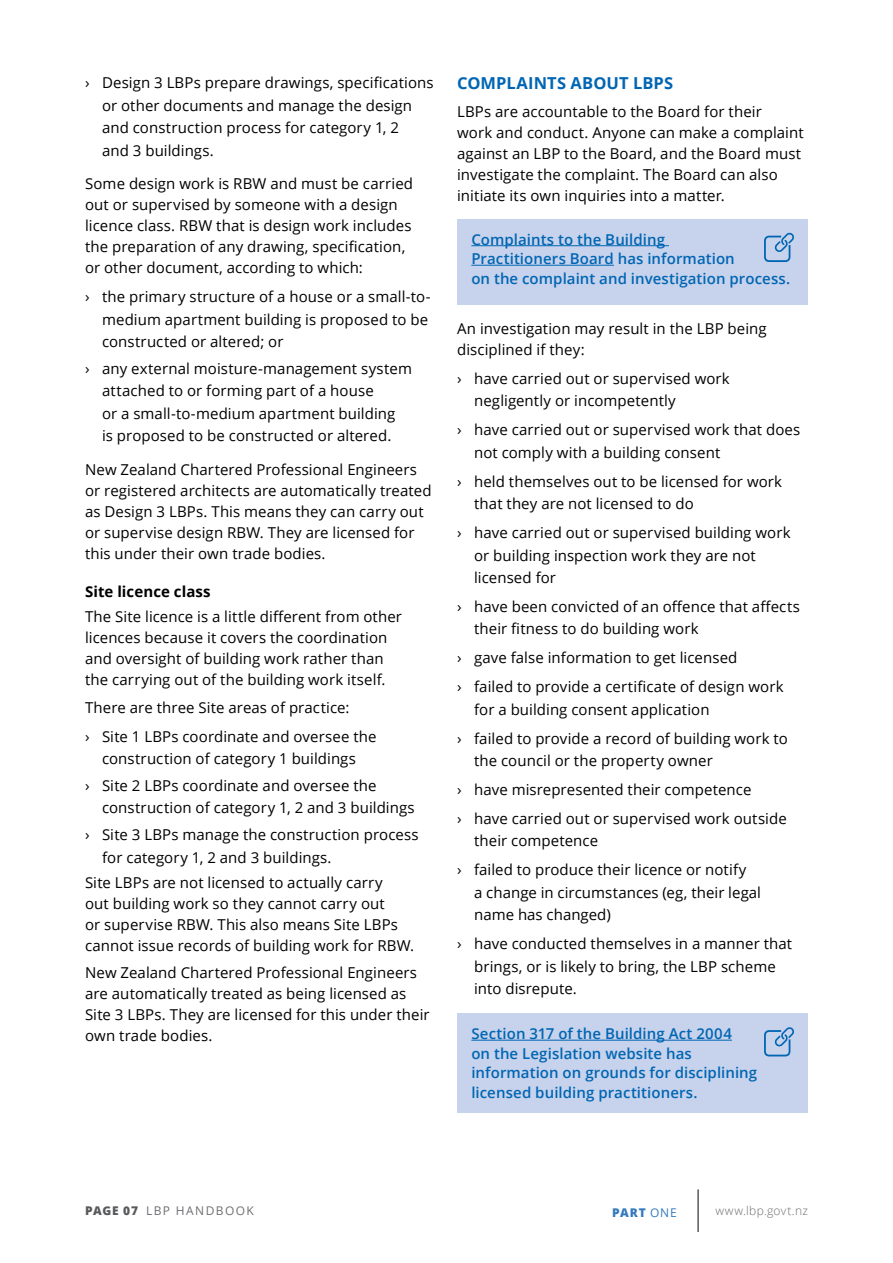
<style>
.page{position:relative;width:893px;height:1263px;background:#fff}
.page>*{position:absolute;margin:0;border:0;box-sizing:border-box;transform-origin:0 0}
.t1{font:700 16.5px "Open Sans";letter-spacing:.005em;color:#0066b3}
.t2{font:15px/21px "Open Sans";letter-spacing:.005em;color:#000}
.t3{font:600 15px/19.5px "Open Sans";letter-spacing:.005em;color:#0066b3}
.t4{font:700 15px "Open Sans";letter-spacing:.005em;color:#000}
.t5{font:12px "Open Sans";letter-spacing:.12em;color:#6d6e71}
.t6{font:300 12px "Open Sans";letter-spacing:.025em;color:#6d6e71}
.t7{font:800 12px "Open Sans";color:#3479be}
.s1{font-weight:800;color:#58595b}
.s2{font-weight:400}
</style>
<div class="page">
<hr style="left:697px;top:1189px;width:2px;height:43px;background:#58595b">
<div style="left:457px;top:219px;width:351px;height:85px;background:#c7d2ec"></div>
<svg style="left:764px;top:233px;width:30px;height:29px"></svg>
<hr style="left:471px;top:245px;width:198px;height:1px;background:#0066b3">
<hr style="left:471px;top:265px;width:143px;height:1px;background:#0066b3">
<div style="left:457px;top:1014px;width:351px;height:99px;background:#c7d2ec"></div>
<svg style="left:764px;top:1027px;width:30px;height:29px"></svg>
<hr style="left:471px;top:1040px;width:261px;height:1px;background:#0066b3">
<p class="t2" style="left:102px;top:71px;width:333px;line-height:22.5px;text-indent:-17px">› Design 3 LBPs prepare drawings, specifications or other documents and manage the design and construction process for category 1, 2<br>and 3 buildings.</p>
<p class="t2" style="left:85px;top:173px;width:330px">Some design work is RBW and must be carried out or supervised by someone with a design licence class. RBW that is design work includes the preparation of any drawing, specification, or other document, according to which:</p>
<p class="t2" style="left:102px;top:285px;width:330px;line-height:22.5px;text-indent:-17px">› the primary structure of a house or a small-to&shy;medium apartment building is proposed to be constructed or altered; or</p>
<p class="t2" style="left:102px;top:357px;width:311px;line-height:22.5px;text-indent:-17px">› any external moisture-management system attached to or forming part of a house<br>or a small-to-medium apartment building<br>is proposed to be constructed or altered.</p>
<p class="t2" style="left:85px;top:459px;width:348px">New Zealand Chartered Professional Engineers or registered architects are automatically treated as Design 3 LBPs. This means they can carry out or supervise design RBW. They are licensed for this under their own trade bodies.</p>
<p class="t4" style="left:85px;top:581px;width:127px">Site licence class</p>
<p class="t2" style="left:85px;top:606px;width:318px">The Site licence is a little different from other licences because it covers the coordination and oversight of building work rather than the carrying out of the building work itself.</p>
<p class="t2" style="left:85px;top:693px;width:293px;line-height:28.8px">There are three Site areas of practice:<br>› Site 1 LBPs coordinate and oversee the</p>
<p class="t2" style="left:85px;top:745px;width:293px;line-height:26.7px;text-align:center">construction of category 1 buildings<br>› Site 2 LBPs coordinate and oversee the</p>
<p class="t2" style="left:85px;top:794px;width:335px;line-height:26.7px;text-align:right">construction of category 1, 2 and 3 buildings<br>› Site 3 LBPs manage the construction process</p>
<p class="t2" style="left:85px;top:844px;width:299px;line-height:25.2px;text-indent:17px">for category 1, 2 and 3 buildings.<br>Site LBPs are not licensed to actually carry</p>
<p class="t2" style="left:85px;top:893px;width:331px">out building work so they cannot carry out<br>or supervise RBW. This also means Site LBPs cannot issue records of building work for RBW.</p>
<p class="t2" style="left:85px;top:962px;width:346px">New Zealand Chartered Professional Engineers are automatically treated as being licensed as Site 3 LBPs. They are licensed for this under their own trade bodies.</p>
<p class="t1" style="left:457px;top:72px;width:218px">COMPLAINTS ABOUT LBPS</p>
<p class="t2" style="left:457px;top:100px;width:348px">LBPs are accountable to the Board for their<br>work and conduct. Anyone can make a complaint against an LBP to the Board, and the Board must investigate the complaint. The Board can also initiate its own inquiries into a matter.</p>
<p class="t3" style="left:471px;top:229px;width:320px">Complaints to the Building<br>Practitioners Board has information<br>on the complaint and investigation process.</p>
<p class="t2" style="left:457px;top:318px;width:311px">An investigation may result in the LBP being disciplined if they:</p>
<p class="t2" style="left:474px;top:367px;width:257px;line-height:22.5px;text-indent:-17px">› have carried out or supervised work negligently or incompetently</p>
<p class="t2" style="left:474px;top:418px;width:328px;line-height:22.5px;text-indent:-17px">› have carried out or supervised work that does not comply with a building consent</p>
<p class="t2" style="left:474px;top:469px;width:310px;line-height:22.5px;text-indent:-17px">› held themselves out to be licensed for work that they are not licensed to do</p>
<p class="t2" style="left:474px;top:521px;width:318px;line-height:22.5px;text-indent:-17px">› have carried out or supervised building work or building inspection work they are not licensed for</p>
<p class="t2" style="left:474px;top:595px;width:327px;line-height:22.5px;text-indent:-17px">› have been convicted of an offence that affects their fitness to do building work</p>
<p class="t2" style="left:457px;top:643px;width:328px;line-height:28.8px">› gave false information to get licensed<br>› failed to provide a certificate of design work</p>
<p class="t2" style="left:457px;top:694px;width:332px;line-height:28.8px;text-indent:17px">for a building consent application<br>› failed to provide a record of building work to</p>
<p class="t2" style="left:457px;top:746px;width:331px;line-height:29px;text-indent:17px">the council or the property owner<br>› have misrepresented their competence<br>› have carried out or supervised work outside</p>
<p class="t2" style="left:457px;top:826px;width:291px;line-height:28.8px;text-indent:17px">their competence<br>› failed to produce their licence or notify</p>
<p class="t2" style="left:474px;top:880px;width:288px;line-height:22.5px">a change in circumstances (eg, their legal name has changed)</p>
<p class="t2" style="left:474px;top:932px;width:320px;line-height:22.5px;text-indent:-17px">› have conducted themselves in a manner that brings, or is likely to bring, the LBP scheme into disrepute.</p>
<p class="t3" style="left:471px;top:1023px;width:287px">Section 317 of the Building Act 2004<br>on the Legislation website has information on grounds for disciplining licensed building practitioners.</p>
<p class="t5" style="left:85px;top:1202px;width:170px"><span class="s1">PAGE 07</span> LBP HANDBOOK</p>
<p class="t7" style="left:612px;top:1203px;width:66px">PART <span class="s2">ONE</span></p>
<p class="t6" style="left:715px;top:1202px;width:94px">www.lbp.govt.nz</p>
</div>
